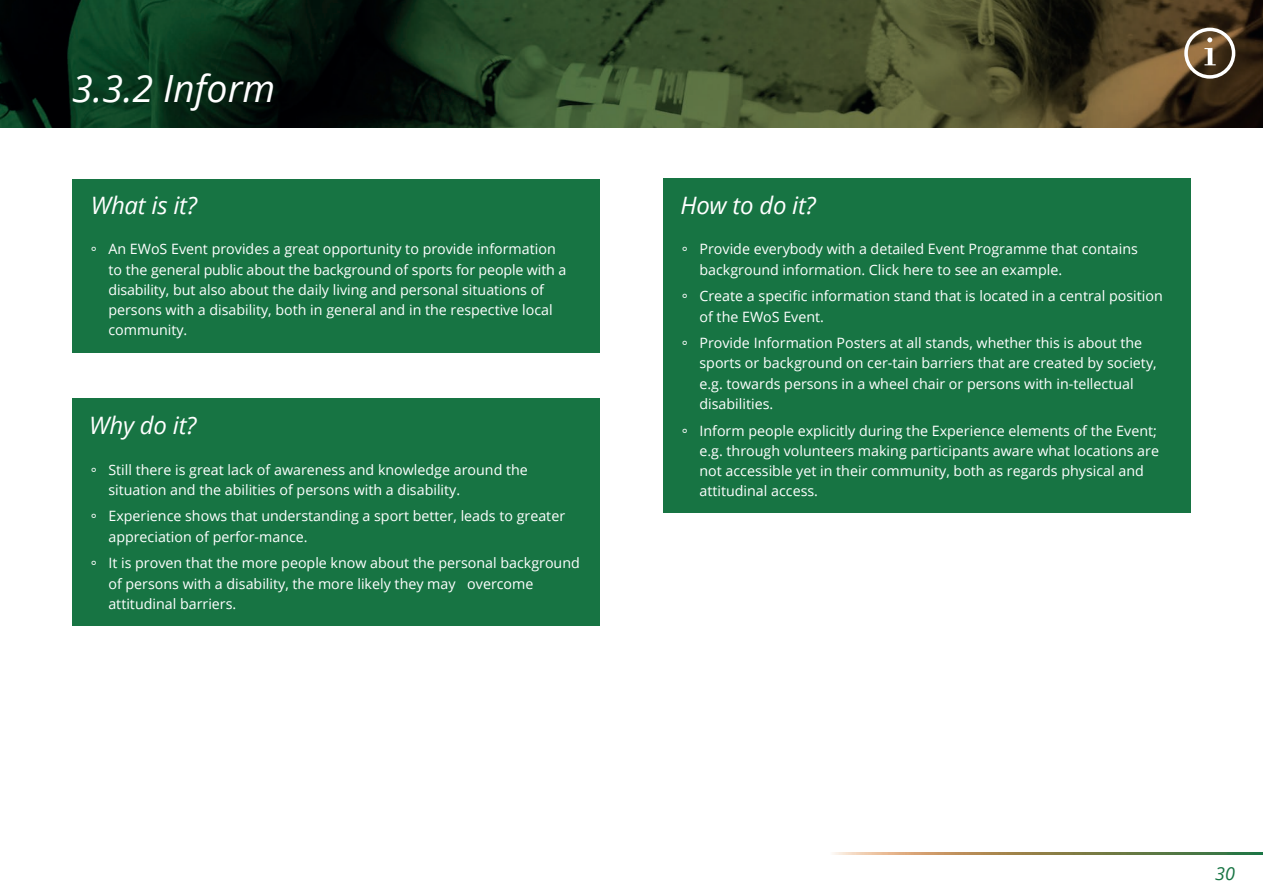
<style>
.page{position:relative;width:1263px;height:893px;background:#fff}
.page>*{position:absolute;margin:0;border:0;box-sizing:border-box;transform-origin:0 0}
.t1{font:italic 37.5px "Open Sans";color:#fff}
.t2{font:italic 24px "Open Sans";letter-spacing:-.01em;color:#fff}
.t3{font:italic 18px "Open Sans";color:#177443}
.t4{font:14.25px/20.2px "Open Sans";color:#fff}
</style>
<div class="page">
<img style="left:833px;top:853px;width:430px;height:2px">
<img style="left:0;top:0;width:1263px;height:128px">
<div style="left:72px;top:179px;width:528px;height:173px;background:#177443"></div>
<div style="left:72px;top:399px;width:528px;height:227px;background:#177443"></div>
<div style="left:663px;top:179px;width:528px;height:334px;background:#177443"></div>
<svg style="left:1184px;top:28px;width:51px;height:51px"></svg>
<h1 class="t1" style="left:72px;top:63px;width:204px">3.3.2 Inform</h1>
<h2 class="t2" style="left:91px;top:189px;width:108px">What is it?</h2>
<p class="t4" style="left:108px;top:239px;width:459px;text-indent:-18px">° An EWoS Event provides a great opportunity to provide information to the general public about the background of sports for people with a disability, but also about the daily living and personal situations of persons with a disability, both in general and in the respective local community.</p>
<h2 class="t2" style="left:89px;top:409px;width:109px">Why do it?</h2>
<p class="t4" style="left:108px;top:459px;width:421px;text-indent:-18px">° Still there is great lack of awareness and knowledge around the situation and the abilities of persons with a disability.</p>
<p class="t4" style="left:108px;top:506px;width:458px;text-indent:-18px">° Experience shows that understanding a sport better, leads to greater appreciation of perfor-mance.</p>
<p class="t4" style="left:108px;top:553px;width:473px;text-indent:-18px">° It is proven that the more people know about the personal background of persons with a disability, the more likely they may overcome attitudinal barriers.</p>
<h2 class="t2" style="left:680px;top:189px;width:137px">How to do it?</h2>
<p class="t4" style="left:699px;top:239px;width:440px;text-indent:-18px">° Provide everybody with a detailed Event Programme that contains background information. Click here to see an example.</p>
<p class="t4" style="left:699px;top:286px;width:465px;text-indent:-18px">° Create a specific information stand that is located in a central position of the EWoS Event.</p>
<p class="t4" style="left:699px;top:333px;width:459px;text-indent:-18px">° Provide Information Posters at all stands, whether this is about the sports or background on cer-tain barriers that are created by society, e.g. towards persons in a wheel chair or persons with in-tellectual disabilities.</p>
<p class="t4" style="left:699px;top:420px;width:461px;text-indent:-18px">° Inform people explicitly during the Experience elements of the Event; e.g. through volunteers making participants aware what locations are not accessible yet in their community, both as regards physical and attitudinal access.</p>
<p class="t3" style="left:1215px;top:861px;width:21px">30</p>
</div>
